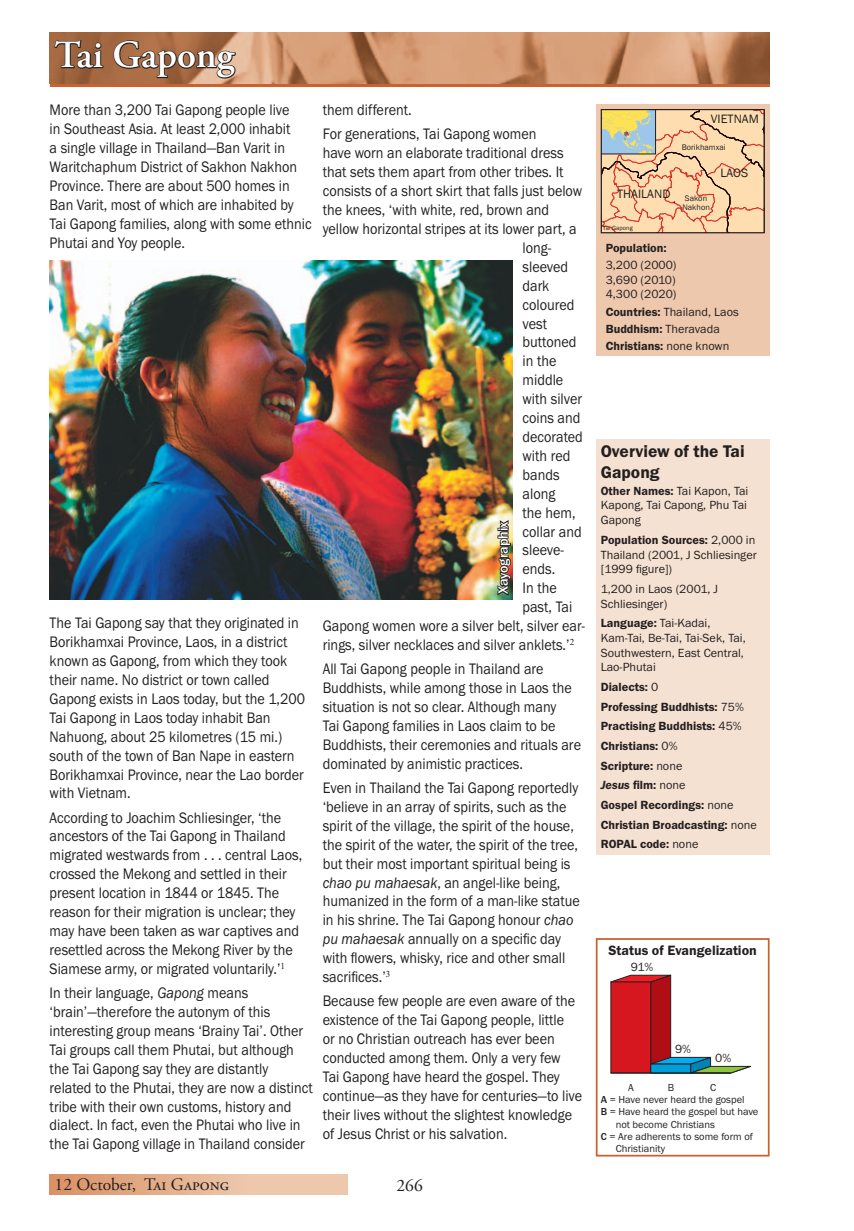
<style>
.page{position:relative;width:854px;height:1231px;background:#fff}
.page>*{position:absolute;margin:0;border:0;box-sizing:border-box;transform-origin:0 0}
.t1{font:600 38.5px "Adobe Garamond Pro";color:#fff}
.t2{font:17.5px "Adobe Garamond Pro";color:#231f20}
.t3{font:600 17.5px/21px "Franklin Gothic";color:#231f20}
.t4{font:15.75px/18.9px "Franklin Gothic";color:#231f20;scale:.9 1}
.t5{font:600 14px "Franklin Gothic";color:#231f20}
.t6{font:500 14px "Franklin Gothic";color:#fff}
.t7{font:12.42px "Franklin Gothic";letter-spacing:.005em;color:#231f20}
.t8{font:12.25px/14.7px "Franklin Gothic";color:#231f20;text-align:justify}
.t9{font:600 12.25px/19.6px "Franklin Gothic";color:#231f20}
.t10{font:10.5px "Franklin Gothic";color:#231f20}
.t11{font:8.22px/9.5px "Franklin Gothic";color:#231f20;text-align:center}
.t12{font:6.3px "Franklin Gothic";color:#231f20}
.s1{font-style:italic}
.s2{font-weight:600}
.s3{font-weight:400}
.s4{font-weight:500}
</style>
<div class="page">
<hr style="left:50px;top:84px;width:719px;height:3px;background:#cb612c">
<svg style="left:50px;top:32px;width:719px;height:52px;background:#bd8863"></svg>
<div style="left:595px;top:104px;width:174px;height:252px;background:#edc8ad"></div>
<svg style="left:602px;top:111px;width:160px;height:120px;background:#edcaa2"></svg>
<div style="left:600px;top:109px;width:164px;height:124px;border:1px solid #231f20"></div>
<div style="left:595px;top:439px;width:174px;height:415px;background:#f5e1d1"></div>
<div style="left:50px;top:1174px;width:297px;height:20px;background:linear-gradient(to right,#dc956a,#f1d4bd)"></div>
<div style="left:595px;top:938px;width:174px;height:218px;border:2px solid #cb612c"></div>
<svg style="left:610px;top:974px;width:141px;height:99px"></svg>
<img style="left:50px;top:260px;width:462px;height:339px">
<svg style="left:496px;top:518px;width:17px;height:79px"></svg>
<hr style="left:610px;top:1072px;width:120px;height:1px;background:#231f20">
<h1 class="t1" style="left:55px;top:33px;width:181px">Tai Gapong</h1>
<p class="t4" style="left:50px;top:100px;width:292px">More than 3,200 Tai Gapong people live<br>in Southeast Asia. At least 2,000 inhabit<br>a single village in Thailand—Ban Varit in Waritchaphum District of Sakhon Nakhon Province. There are about 500 homes in Ban Varit, most of which are inhabited by Tai Gapong families, along with some ethnic Phutai and Yoy people.</p>
<p class="t4" style="left:50px;top:613px;width:285px">The Tai Gapong say that they originated in Borikhamxai Province, Laos, in a district known as Gapong, from which they took their name. No district or town called Gapong exists in Laos today, but the 1,200<br>Tai Gapong in Laos today inhabit Ban Nahuong, about 25 kilometres (15 mi.) south of the town of Ban Nape in eastern Borikhamxai Province, near the Lao border with Vietnam.</p>
<p class="t4" style="left:50px;top:807px;width:282px">According to Joachim Schliesinger, ‘the ancestors of the Tai Gapong in Thailand migrated westwards from . . . central Laos, crossed the Mekong and settled in their present location in 1844 or 1845. The reason for their migration is unclear; they may have been taken as war captives and resettled across the Mekong River by the Siamese army, or migrated voluntarily.’<sup>1</sup></p>
<p class="t4" style="left:50px;top:983px;width:294px">In their language, <span class="s1">Gapong</span> means ‘brain’—therefore the autonym of this interesting group means ‘Brainy Tai’. Other Tai groups call them Phutai, but although the Tai Gapong say they are distantly related to the Phutai, they are now a distinct tribe with their own customs, history and dialect. In fact, even the Phutai who live in the Tai Gapong village in Thailand consider</p>
<p class="t2" style="left:55px;top:1173px;width:176px">12 October, TAI GAPONG</p>
<p class="t4" style="left:322px;top:98px;width:239px;line-height:24.2px">them different.<br>For generations, Tai Gapong women</p>
<p class="t4" style="left:322px;top:143px;width:269px">have worn an elaborate traditional dress</p>
<p class="t4" style="left:322px;top:162px;width:269px">that sets them apart from other tribes. It</p>
<p class="t4" style="left:322px;top:181px;width:290px">consists of a short skirt that falls just below</p>
<p class="t4" style="left:322px;top:200px;width:253px">the knees, ‘with white, red, brown and</p>
<p class="t4" style="left:322px;top:219px;width:284px">yellow horizontal stripes at its lower part, a</p>
<p class="t4" style="left:522px;top:238px;width:34px">long-</p>
<p class="t4" style="left:522px;top:257px;width:52px">sleeved</p>
<p class="t4" style="left:522px;top:276px;width:31px">dark</p>
<p class="t4" style="left:522px;top:295px;width:59px">coloured</p>
<p class="t4" style="left:522px;top:313px;width:29px">vest</p>
<p class="t4" style="left:522px;top:332px;width:61px">buttoned</p>
<p class="t4" style="left:522px;top:351px;width:39px">in the</p>
<p class="t4" style="left:522px;top:370px;width:47px">middle</p>
<p class="t4" style="left:522px;top:389px;width:68px">with silver</p>
<p class="t4" style="left:522px;top:408px;width:66px">coins and</p>
<p class="t4" style="left:522px;top:427px;width:68px">decorated</p>
<p class="t4" style="left:522px;top:446px;width:55px">with red</p>
<p class="t4" style="left:522px;top:465px;width:43px">bands</p>
<p class="t4" style="left:522px;top:484px;width:38px">along</p>
<p class="t4" style="left:522px;top:502px;width:60px">the hem,</p>
<p class="t4" style="left:522px;top:521px;width:67px">collar and</p>
<p class="t4" style="left:522px;top:540px;width:48px">sleeve-</p>
<p class="t4" style="left:522px;top:559px;width:38px">ends.</p>
<p class="t4" style="left:522px;top:578px;width:39px">In the</p>
<p class="t4" style="left:522px;top:597px;width:57px">past, Tai</p>
<p class="t4" style="left:322px;top:616px;width:293px">Gapong women wore a silver belt, silver ear-</p>
<p class="t4" style="left:322px;top:635px;width:281px">rings, silver necklaces and silver anklets.’<sup>2</sup></p>
<p class="t4" style="left:322px;top:659px;width:288px">All Tai Gapong people in Thailand are Buddhists, while among those in Laos the situation is not so clear. Although many<br>Tai Gapong families in Laos claim to be Buddhists, their ceremonies and rituals are dominated by animistic practices.</p>
<p class="t4" style="left:322px;top:778px;width:287px">Even in Thailand the Tai Gapong reportedly ‘believe in an array of spirits, such as the spirit of the village, the spirit of the house, the spirit of the water, the spirit of the tree, but their most important spiritual being is <span class="s1">chao pu mahaesak</span>, an angel-like being, humanized in the form of a man-like statue in his shrine. The Tai Gapong honour <span class="s1">chao pu mahaesak</span> annually on a specific day with flowers, whisky, rice and other small sacrifices.’<sup>3</sup></p>
<p class="t4" style="left:322px;top:991px;width:290px">Because few people are even aware of the existence of the Tai Gapong people, little<br>or no Christian outreach has ever been conducted among them. Only a very few<br>Tai Gapong have heard the gospel. They continue—as they have for centuries—to live their lives without the slightest knowledge of Jesus Christ or his salvation.</p>
<p class="t6" style="left:494px;top:594px;width:74px;rotate:-90deg">Xayographix</p>
<p class="t2" style="left:396px;top:1174px;width:28px">266</p>
<p class="t7" style="left:710px;top:111px;width:50px">VIETNAM</p>
<p class="t11" style="left:681px;top:143px;width:45px">Borikhamxai</p>
<p class="t7" style="left:617px;top:186px;width:55px">THAILAND</p>
<p class="t12" style="left:602px;top:223px;width:31px">Tai Gapong</p>
<p class="t11" style="left:682px;top:193px;width:29px">Sakon<br>Nakhon</p>
<p class="t7" style="left:720px;top:165px;width:30px">LAOS</p>
<p class="t9" style="left:605px;top:238px;width:62px">Population:</p>
<p class="t8" style="left:605px;top:257px;width:72px">3,200 (2000)<br>3,690 (2010)<br>4,300 (2020)</p>
<p class="t8" style="left:605px;top:303px;width:135px;line-height:17.2px;text-align:left"><span class="s2">Countries:</span> Thailand, Laos<br><span class="s2">Buddhism:</span> Theravada<br><span class="s2">Christians:</span> none known</p>
<p class="t3" style="left:600px;top:440px;width:145px">Overview of the Tai<br>Gapong</p>
<p class="t8" style="left:600px;top:483px;width:149px"><span class="s2">Other Names:</span> Tai Kapon, Tai Kapong, Tai Capong, Phu Tai Gapong</p>
<p class="t8" style="left:600px;top:532px;width:157px"><span class="s2">Population Sources:</span> 2,000 in Thailand (2001, J Schliesinger [1999 figure])</p>
<p class="t8" style="left:600px;top:581px;width:119px">1,200 in Laos (2001, J<br>Schliesinger)</p>
<p class="t8" style="left:600px;top:615px;width:146px;text-align:left"><span class="s2">Language:</span> Tai-Kadai,<br>Kam-Tai, Be-Tai, Tai-Sek, Tai,<br>Southwestern, East Central,<br>Lao-Phutai</p>
<p class="t9" style="left:600px;top:677px;width:157px">Dialects: <span class="s3">0<br></span>Professing Buddhists: <span class="s3">75%<br></span>Practising Buddhists: <span class="s3">45%<br></span>Christians: <span class="s3">0%<br></span>Scripture: <span class="s3">none<br></span><span class="s1">Jesus</span> film: <span class="s3">none<br></span>Gospel Recordings: <span class="s3">none<br></span>Christian Broadcasting: <span class="s3">none<br></span>ROPAL code: <span class="s3">none</span></p>
<p class="t5" style="left:608px;top:941px;width:150px">Status of Evangelization</p>
<p class="t8" style="left:630px;top:959px;width:24px">91%</p>
<p class="t8" style="left:674px;top:1041px;width:17px">9%</p>
<p class="t8" style="left:715px;top:1050px;width:17px">0%</p>
<p class="t10" style="left:628px;top:1081px;width:7px">A</p>
<p class="t10" style="left:667px;top:1081px;width:8px">B</p>
<p class="t10" style="left:709px;top:1081px;width:8px">C</p>
<p class="t10" style="left:600px;top:1093px;width:145px"><span class="s4">A</span> = Have never heard the gospel</p>
<p class="t10" style="left:600px;top:1105px;width:159px"><span class="s4">B</span> = Have heard the gospel but have</p>
<p class="t10" style="left:615px;top:1117px;width:101px">not become Christians</p>
<p class="t10" style="left:600px;top:1130px;width:154px"><span class="s4">C</span> = Are adherents to some form of</p>
<p class="t10" style="left:615px;top:1142px;width:51px">Christianity</p>
</div>
